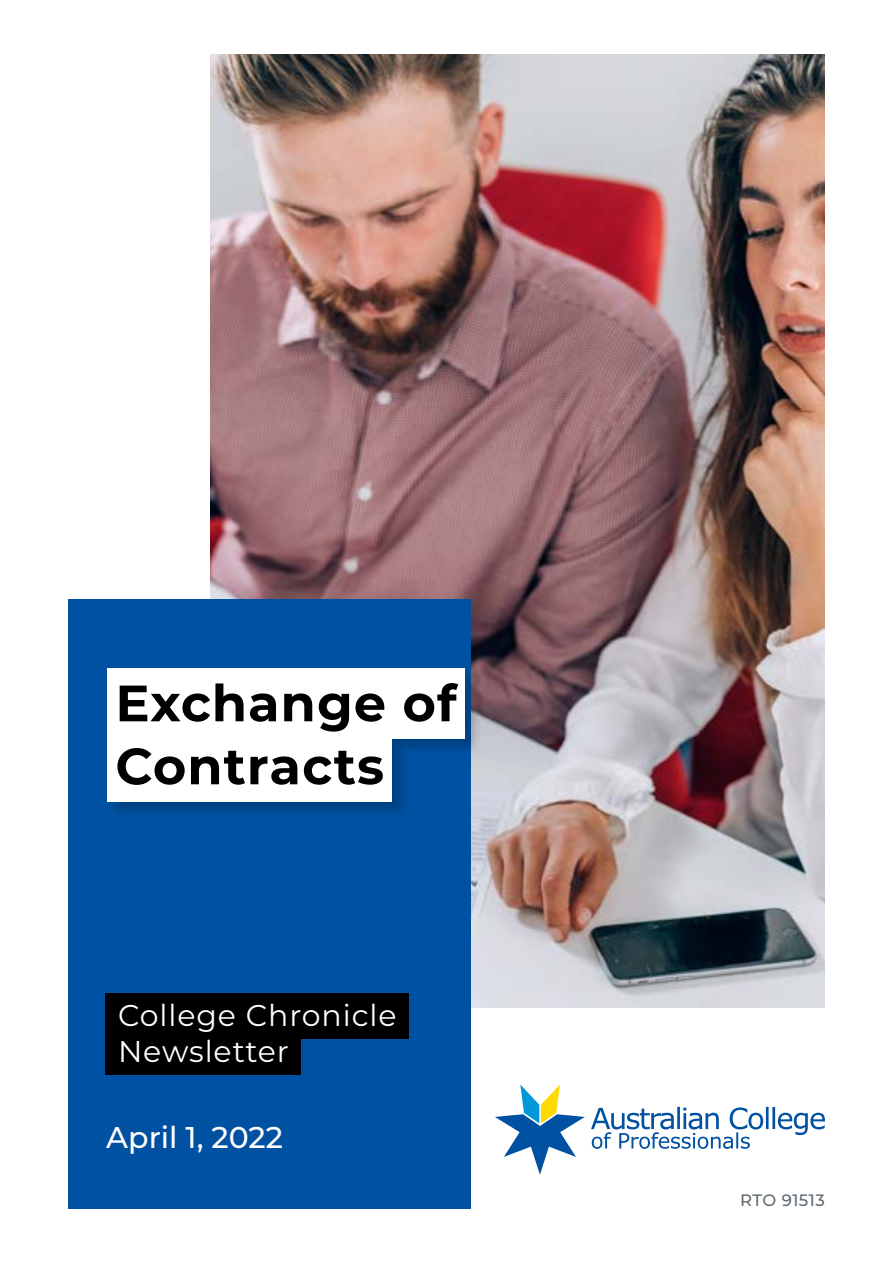
<style>
.page{position:relative;width:893px;height:1263px;background:#fff}
.page>*{position:absolute;margin:0;border:0;box-sizing:border-box;transform-origin:0 0}
.t1{font:700 51px/63px "Montserrat";letter-spacing:.02em;color:#000}
.t2{font:30px/36px "Montserrat";letter-spacing:.03em;color:#fff}
.t3{font:500 30px "Montserrat";color:#fff}
.t4{font:500 16.5px "Montserrat";letter-spacing:.03em;color:#606a70}
</style>
<div class="page">
<img style="left:210px;top:54px;width:615px;height:954px">
<div style="left:68px;top:600px;width:402px;height:609px;background:#0051a1"></div>
<svg style="left:495px;top:1084px;width:90px;height:91px"></svg>
<svg style="left:591px;top:1107px;width:234px;height:42px"></svg>
<div style="left:108px;top:669px;width:373px;height:150px;background:#000;opacity:.2"></div>
<div style="left:107px;top:668px;width:357px;height:70px;background:#fff"></div>
<div style="left:107px;top:731px;width:285px;height:70px;background:#fff"></div>
<div style="left:105px;top:993px;width:303px;height:45px;background:#000"></div>
<div style="left:105px;top:1029px;width:196px;height:45px;background:#000"></div>
<h1 class="t1" style="left:115px;top:669px;width:343px">Exchange of<br>Contracts</h1>
<p class="t2" style="left:118px;top:996px;width:280px">College Chronicle<br>Newsletter</p>
<p class="t3" style="left:106px;top:1116px;width:178px">April 1, 2022</p>
<p class="t4" style="left:740px;top:1189px;width:86px">RTO 91513</p>
</div>
